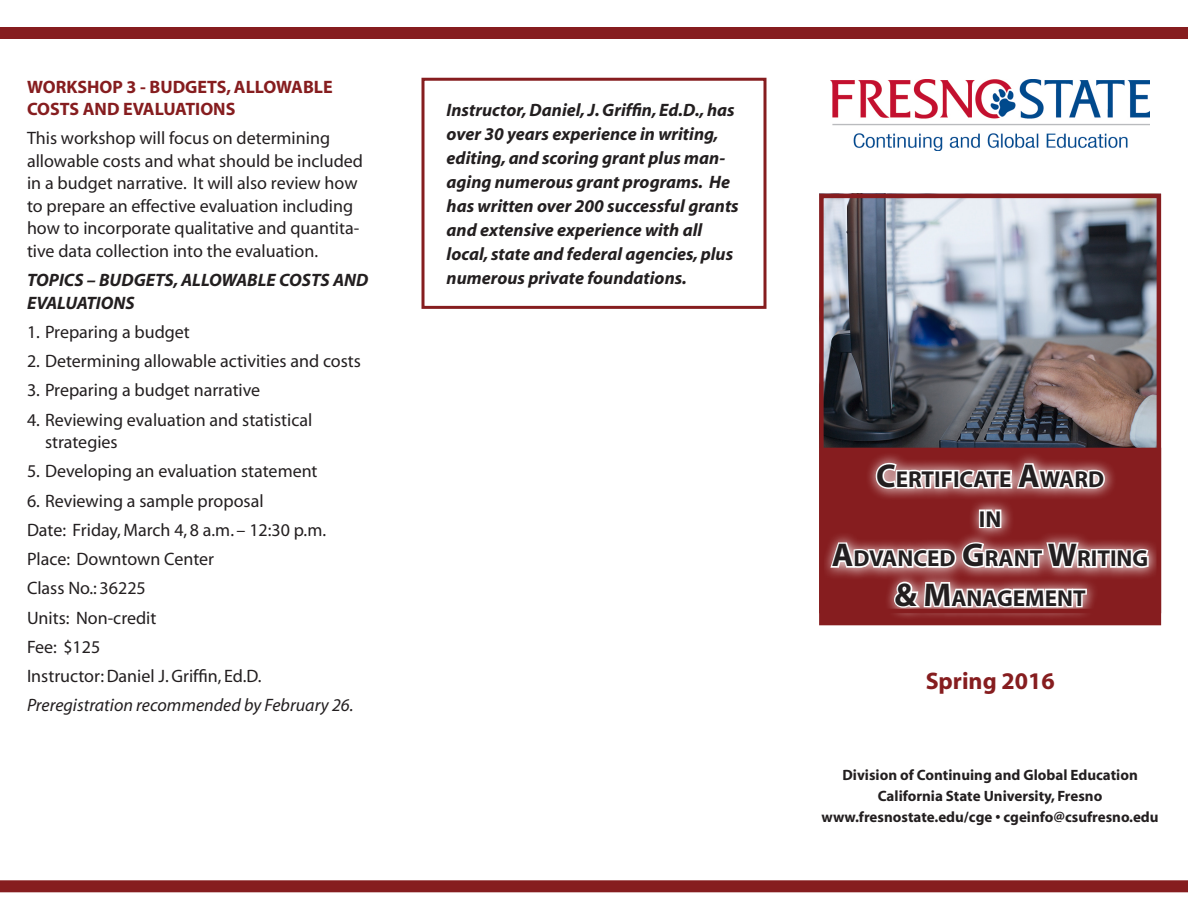
<style>
.page{position:relative;width:1188px;height:918px;background:#fff}
.page>*{position:absolute;margin:0;border:0;box-sizing:border-box;transform-origin:0 0}
.t1{font:700 24px "Myriad";color:#861d1f}
.t2{font:700 23.1px/39.6px "Myriad";color:#231f20;text-align:center}
.t3{font:18px/22.5px "Myriad";color:#231f20}
.t4{font:italic 700 18px/24px "Myriad";color:#231f20}
.t5{font:700 18px/22.5px "Myriad";color:#861d1f}
.t6{font:italic 18px "Myriad";color:#231f20}
.t7{font:700 15px "Myriad";color:#231f20}
.s1{font-size:33px}
</style>
<div class="page">
<img style="left:824px;top:199px;width:332px;height:249px">
<img style="left:831px;top:79px;width:319px;height:71px">
<div style="left:819px;top:448px;width:342px;height:177px;background:#861d1f"></div>
<svg style="left:821px;top:452px;width:341px;height:168px"></svg>
<svg style="left:828px;top:404px;width:322px;height:213px"></svg>
<div style="left:0;top:27px;width:1188px;height:12px;background:#861d1f"></div>
<div style="left:0;top:880px;width:1188px;height:12px;background:#861d1f"></div>
<div style="left:819px;top:194px;width:342px;height:419px;border:4px solid #861d1f"></div>
<div style="left:422px;top:78px;width:344px;height:231px;border:3px solid #861d1f"></div>
<p class="t5" style="left:27px;top:76px;width:307px">WORKSHOP 3 - BUDGETS, ALLOWABLE<br>COSTS AND EVALUATIONS</p>
<p class="t3" style="left:27px;top:128px;width:338px">This workshop will focus on determining allowable costs and what should be included in a budget narrative. It will also review how to prepare an effective evaluation including how to incorporate qualitative and quantita&shy;tive data collection into the evaluation.</p>
<p class="t4" style="left:27px;top:270px;width:343px;line-height:22.5px">TOPICS – BUDGETS, ALLOWABLE COSTS AND<br>EVALUATIONS</p>
<p class="t3" style="left:27px;top:322px;width:164px">1. Preparing a budget</p>
<p class="t3" style="left:27px;top:351px;width:336px">2. Determining allowable activities and costs</p>
<p class="t3" style="left:27px;top:380px;width:235px">3. Preparing a budget narrative</p>
<p class="t3" style="left:45px;top:409px;width:269px;text-indent:-18px">4. Reviewing evaluation and statistical strategies</p>
<p class="t3" style="left:27px;top:461px;width:292px">5. Developing an evaluation statement</p>
<p class="t3" style="left:27px;top:490px;width:238px">6. Reviewing a sample proposal</p>
<p class="t3" style="left:27px;top:520px;width:301px">Date: Friday, March 4, 8 a.m. – 12:30 p.m.</p>
<p class="t3" style="left:27px;top:549px;width:189px">Place: Downtown Center</p>
<p class="t3" style="left:27px;top:578px;width:120px">Class No.: 36225</p>
<p class="t3" style="left:27px;top:607px;width:131px">Units: Non-credit</p>
<p class="t3" style="left:27px;top:637px;width:75px">Fee: $125</p>
<p class="t3" style="left:27px;top:666px;width:236px">Instructor: Daniel J. Griffin, Ed.D.</p>
<p class="t6" style="left:27px;top:697px;width:328px">Preregistration recommended by February 26.</p>
<p class="t4" style="left:447px;top:98px;width:294px">Instructor, Daniel, J. Griffin, Ed.D., has over 30 years experience in writing, editing, and scoring grant plus man&shy;aging numerous grant programs. He has written over 200 successful grants and extensive experience with all local, state and federal agencies, plus numerous private foundations.</p>
<p class="t2" style="left:876px;top:460px;width:230px"><span class="s1">C</span>ERTIFICATE <span class="s1">A</span>WARD</p>
<p class="t2" style="left:979px;top:500px;width:24px">IN</p>
<p class="t2" style="left:832px;top:539px;width:316px"><span class="s1">A</span>DVANCED <span class="s1">G</span>RANT <span class="s1">W</span>RITING <span class="s1">&amp; M</span>ANAGEMENT</p>
<p class="t1" style="left:926px;top:669px;width:131px">Spring 2016</p>
<p class="t7" style="left:842px;top:767px;width:297px">Division of Continuing and Global Education</p>
<p class="t7" style="left:878px;top:788px;width:226px">California State University, Fresno</p>
<p class="t7" style="left:822px;top:809px;width:339px">www.fresnostate.edu/cge • cgeinfo@csufresno.edu</p>
</div>
